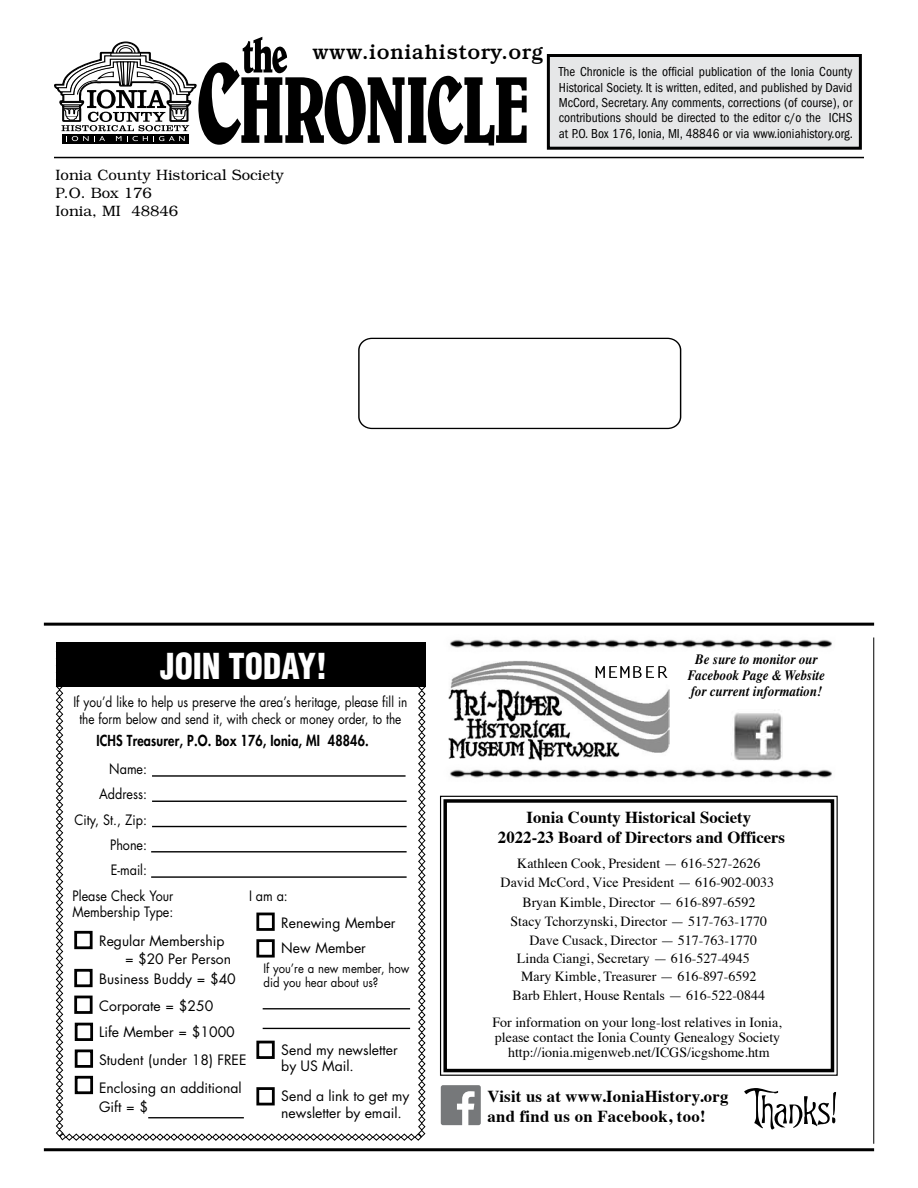
<style>
.page{position:relative;width:918px;height:1188px;background:#fff}
.page>*{position:absolute;margin:0;border:0;box-sizing:border-box;transform-origin:0 0}
.t1{font:900 condensed 34.95px "Helvetica";color:#fff;scale:.94 1}
.t2{font:500 21px "Bookman";letter-spacing:.025em;color:#000}
.t3{font:700 16.8px/20.1px "Times";color:#000}
.t4{font:300 15px/18px "Bookman";color:#000}
.t5{font:800 14.85px "Futura";letter-spacing:.015em;color:#000;scale:.85 1}
.t6{font:italic 700 14.4px/16px "Times";color:#000;text-align:center;scale:.9 1}
.t7{font:13.95px/15.3px "Times";color:#000;text-align:center}
.t8{font:13.95px/26.5px "Futura";color:#000}
.t9{font:13.95px/16.8px "Futura";color:#000;text-align:center;scale:.85 1}
.t10{font:13.95px/25px "Futura";color:#000;scale:.9 1}
.t11{font:condensed 13.5px/15.5px "Franklin Gothic";color:#000;text-align:justify}
.t12{font:12.6px/14px "Futura";color:#000;scale:.9 1}
</style>
<div class="page">
<div style="left:56px;top:642px;width:370px;height:45px;background:#000"></div>
<svg style="left:744px;top:1088px;width:92px;height:41px"></svg>
<svg style="left:440px;top:795px;width:398px;height:281px"></svg>
<div style="left:443px;top:799px;width:391px;height:273px;border:3px solid #000"></div>
<svg style="left:56px;top:687px;width:370px;height:454px"></svg>
<hr style="left:148px;top:1117px;width:96px;height:1px;background:#000">
<svg style="left:441px;top:1085px;width:40px;height:40px"></svg>
<div style="left:547px;top:54px;width:315px;height:96px;background:#e6e7e8;border:3px solid #000"></div>
<div style="left:358px;top:338px;width:323px;height:91px;border:1px solid #000;border-radius:12px"></div>
<hr style="left:54px;top:157px;width:810px;height:1px;background:#000">
<hr style="left:873px;top:638px;width:1px;height:506px;background:#000">
<hr style="left:44px;top:1148px;width:830px;height:3px;background:#000">
<hr style="left:44px;top:623px;width:830px;height:3px;background:#000">
<svg style="left:54px;top:37px;width:473px;height:108px"></svg>
<img style="left:731px;top:710px;width:52px;height:51px">
<img style="left:448px;top:661px;width:221px;height:100px">
<svg style="left:596px;top:666px;width:72px;height:12px"></svg>
<img style="left:450px;top:639px;width:382px;height:9px">
<img style="left:450px;top:769px;width:382px;height:9px">
<p class="t4" style="left:56px;top:166px;width:230px">Ionia County Historical Society<br>P.O. Box 176<br>Ionia, MI 48846</p>
<h2 class="t2" style="left:312px;top:39px;width:233px">www.ioniahistory.org</h2>
<p class="t11" style="left:559px;top:64px;width:296px">The Chronicle is the official publication of the Ionia County Historical Society. It is written, edited, and published by David McCord, Secretary. Any comments, corrections (of course), or contributions should be directed to the editor c/o the ICHS at P.O. Box 176, Ionia, MI, 48846 or via www.ioniahistory.org.</p>
<h1 class="t1" style="left:160px;top:644px;width:179px">JOIN TODAY!</h1>
<p class="t9" style="left:73px;top:693px;width:394px">If you’d like to help us preserve the area’s heritage, please fill in the form below and send it, with check or money order, to the</p>
<p class="t5" style="left:96px;top:731px;width:322px">ICHS Treasurer, P.O. Box 176, Ionia, MI 48846.</p>
<p class="t10" style="left:75px;top:756px;width:82px;text-align:right">Name:<br>Address:<br>City, St., Zip:<br>Phone:<br>E-mail:</p>
<p class="t10" style="left:73px;top:888px;width:114px;line-height:15.6px">Please Check Your<br>Membership Type:</p>
<p class="t8" style="left:125px;top:932px;width:107px;line-height:17.2px;text-indent:-26px">Regular Membership = $20 Per Person</p>
<p class="t8" style="left:99px;top:965px;width:138px">Business Buddy = $40<br>Corporate = $250<br>Life Member = $1000</p>
<p class="t8" style="left:99px;top:1046px;width:149px">Student (under 18) FREE</p>
<p class="t8" style="left:99px;top:1094px;width:50px">Gift = $</p>
<p class="t10" style="left:281px;top:883px;width:129px;line-height:26.8px;text-indent:-32px">I am a:<br>Renewing Member</p>
<p class="t8" style="left:281px;top:935px;width:86px">New Member</p>
<p class="t12" style="left:264px;top:961px;width:163px">If you’re a new member, how did you hear about us?</p>
<p class="t8" style="left:281px;top:1041px;width:118px;line-height:16.8px">Send my newsletter by US Mail.</p>
<p class="t8" style="left:281px;top:1087px;width:130px;line-height:16.8px">Send a link to get my newsletter by email.</p>
<p class="t8" style="left:99px;top:1074px;width:144px">Enclosing an additional</p>
<p class="t6" style="left:688px;top:651px;width:154px">Be sure to monitor our<br>Facebook Page &amp; Website for current information!</p>
<p class="t3" style="left:526px;top:805px;width:226px">Ionia County Historical Society</p>
<p class="t7" style="left:517px;top:855px;width:245px">Kathleen Cook, President — 616-527-2626</p>
<p class="t3" style="left:498px;top:825px;width:289px">2022-23 Board of Directors and Officers</p>
<p class="t7" style="left:501px;top:874px;width:275px">David McCord, Vice President — 616-902-0033</p>
<p class="t7" style="left:511px;top:912px;width:258px">Stacy Tchorzynski, Director — 517-763-1770</p>
<p class="t7" style="left:530px;top:931px;width:229px">Dave Cusack, Director — 517-763-1770</p>
<p class="t7" style="left:517px;top:950px;width:234px">Linda Ciangi, Secretary — 616-527-4945</p>
<p class="t7" style="left:521px;top:968px;width:237px">Mary Kimble, Treasurer — 616-897-6592</p>
<p class="t7" style="left:493px;top:1013px;width:291px">For information on your long-lost relatives in Ionia, please contact the Ionia County Genealogy Society http://ionia.migenweb.net/ICGS/icgshome.htm</p>
<p class="t7" style="left:522px;top:893px;width:234px">Bryan Kimble, Director — 616-897-6592</p>
<p class="t7" style="left:513px;top:986px;width:254px">Barb Ehlert, House Rentals — 616-522-0844</p>
<p class="t3" style="left:488px;top:1085px;width:242px">Visit us at www.IoniaHistory.org and find us on Facebook, too!</p>
</div>
